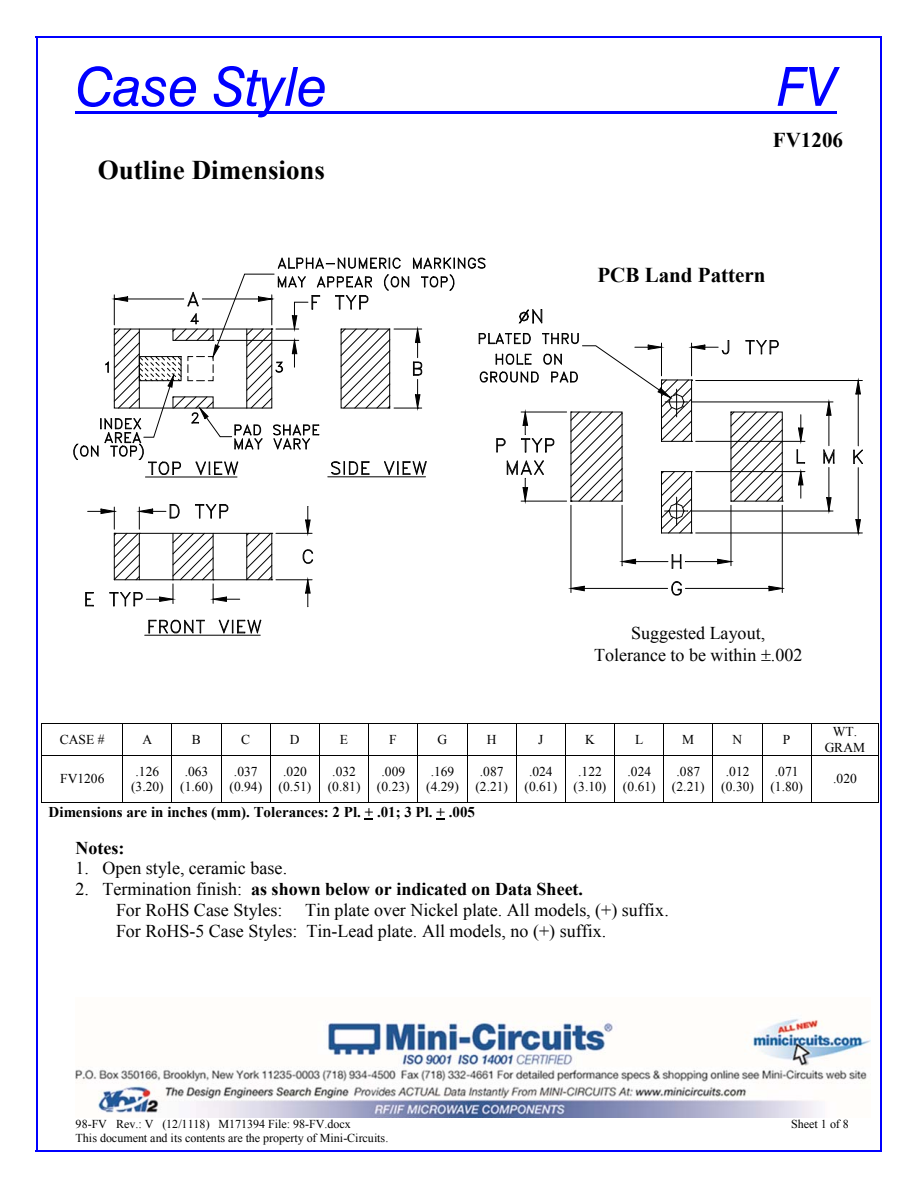
<style>
.page{position:relative;width:918px;height:1188px;background:#fff}
.page>*{position:absolute;margin:0;border:0;box-sizing:border-box;transform-origin:0 0}
.t1{font:italic 54px "Swis 721 BT";color:#00f}
.t2{font:700 27px "Times New Roman";color:#000}
.t3{font:700 21px "Times New Roman";color:#000}
.t4{font:18px/20.7px "Times New Roman";color:#000}
.t5{font:700 18px "Times New Roman";color:#000}
.t6{font:700 15px "Times New Roman";color:#000}
.t7{font:13.5px/15.6px "Times New Roman";letter-spacing:-.005em;color:#000;text-align:center}
.t8{font:12px "Times New Roman";letter-spacing:-.005em;color:#000}
.s1{font-weight:700}
</style>
<div class="page">
<img style="left:75px;top:1018px;width:795px;height:99px">
<hr style="left:76px;top:111px;width:761px;height:3px;background:#00f">
<hr style="left:41px;top:723px;width:838px;height:1px;background:#000">
<hr style="left:41px;top:724px;width:1px;height:31px;background:#000">
<hr style="left:123px;top:724px;width:1px;height:31px;background:#000">
<hr style="left:172px;top:724px;width:1px;height:31px;background:#000">
<hr style="left:221px;top:724px;width:1px;height:31px;background:#000">
<hr style="left:270px;top:724px;width:1px;height:31px;background:#000">
<hr style="left:319px;top:724px;width:1px;height:31px;background:#000">
<hr style="left:368px;top:724px;width:1px;height:31px;background:#000">
<hr style="left:418px;top:724px;width:1px;height:31px;background:#000">
<hr style="left:467px;top:724px;width:1px;height:31px;background:#000">
<hr style="left:516px;top:724px;width:1px;height:31px;background:#000">
<hr style="left:565px;top:724px;width:1px;height:31px;background:#000">
<hr style="left:614px;top:724px;width:1px;height:31px;background:#000">
<hr style="left:663px;top:724px;width:1px;height:31px;background:#000">
<hr style="left:713px;top:724px;width:1px;height:31px;background:#000">
<hr style="left:762px;top:724px;width:1px;height:31px;background:#000">
<hr style="left:811px;top:724px;width:1px;height:31px;background:#000">
<hr style="left:879px;top:724px;width:1px;height:31px;background:#000">
<hr style="left:41px;top:755px;width:838px;height:1px;background:#000">
<hr style="left:41px;top:756px;width:1px;height:47px;background:#000">
<hr style="left:41px;top:802px;width:82px;height:1px;background:#000">
<hr style="left:123px;top:756px;width:1px;height:47px;background:#000">
<hr style="left:123px;top:802px;width:49px;height:1px;background:#000">
<hr style="left:172px;top:756px;width:1px;height:47px;background:#000">
<hr style="left:172px;top:802px;width:49px;height:1px;background:#000">
<hr style="left:221px;top:756px;width:1px;height:47px;background:#000">
<hr style="left:222px;top:802px;width:48px;height:1px;background:#000">
<hr style="left:270px;top:756px;width:1px;height:47px;background:#000">
<hr style="left:271px;top:802px;width:48px;height:1px;background:#000">
<hr style="left:319px;top:756px;width:1px;height:47px;background:#000">
<hr style="left:320px;top:802px;width:48px;height:1px;background:#000">
<hr style="left:368px;top:756px;width:1px;height:47px;background:#000">
<hr style="left:369px;top:802px;width:49px;height:1px;background:#000">
<hr style="left:418px;top:756px;width:1px;height:47px;background:#000">
<hr style="left:418px;top:802px;width:49px;height:1px;background:#000">
<hr style="left:467px;top:756px;width:1px;height:47px;background:#000">
<hr style="left:467px;top:802px;width:49px;height:1px;background:#000">
<hr style="left:516px;top:756px;width:1px;height:47px;background:#000">
<hr style="left:517px;top:802px;width:48px;height:1px;background:#000">
<hr style="left:565px;top:756px;width:1px;height:47px;background:#000">
<hr style="left:566px;top:802px;width:48px;height:1px;background:#000">
<hr style="left:614px;top:756px;width:1px;height:47px;background:#000">
<hr style="left:615px;top:802px;width:48px;height:1px;background:#000">
<hr style="left:663px;top:756px;width:1px;height:47px;background:#000">
<hr style="left:664px;top:802px;width:49px;height:1px;background:#000">
<hr style="left:713px;top:756px;width:1px;height:47px;background:#000">
<hr style="left:713px;top:802px;width:49px;height:1px;background:#000">
<hr style="left:762px;top:756px;width:1px;height:47px;background:#000">
<hr style="left:762px;top:802px;width:49px;height:1px;background:#000">
<hr style="left:811px;top:756px;width:1px;height:47px;background:#000">
<hr style="left:812px;top:802px;width:67px;height:1px;background:#000">
<hr style="left:879px;top:756px;width:1px;height:47px;background:#000">
<svg style="left:364px;top:818px;width:9px;height:2px"></svg>
<svg style="left:436px;top:818px;width:9px;height:2px"></svg>
<hr style="left:696px;top:441px;width:109px;height:1px;background:#000">
<hr style="left:696px;top:471px;width:109px;height:1px;background:#000">
<svg style="left:798px;top:415px;width:5px;height:27px"></svg>
<svg style="left:797px;top:450px;width:8px;height:14px"></svg>
<svg style="left:798px;top:471px;width:5px;height:27px"></svg>
<hr style="left:691px;top:402px;width:142px;height:1px;background:#000">
<hr style="left:692px;top:511px;width:141px;height:1px;background:#000">
<hr style="left:829px;top:415px;width:1px;height:31px;background:#000">
<hr style="left:829px;top:467px;width:1px;height:31px;background:#000">
<svg style="left:827px;top:402px;width:4px;height:13px"></svg>
<svg style="left:824px;top:450px;width:11px;height:13px"></svg>
<svg style="left:827px;top:498px;width:4px;height:14px"></svg>
<hr style="left:696px;top:380px;width:166px;height:1px;background:#000">
<hr style="left:696px;top:533px;width:166px;height:1px;background:#000">
<hr style="left:858px;top:394px;width:1px;height:52px;background:#000">
<hr style="left:858px;top:468px;width:1px;height:52px;background:#000">
<svg style="left:856px;top:381px;width:4px;height:13px"></svg>
<svg style="left:854px;top:450px;width:9px;height:14px"></svg>
<svg style="left:856px;top:520px;width:4px;height:14px"></svg>
<svg style="left:149px;top:620px;width:55px;height:13px"></svg>
<svg style="left:219px;top:620px;width:42px;height:14px"></svg>
<hr style="left:145px;top:635px;width:115px;height:1px;background:#000">
<svg style="left:73px;top:258px;width:710px;height:349px"></svg>
<div style="left:587px;top:257px;width:215px;height:41px;background:#fff"></div>
<hr style="left:36px;top:36px;width:846px;height:1px;background:#00f">
<hr style="left:36px;top:37px;width:1px;height:1114px;background:#00f">
<hr style="left:881px;top:37px;width:1px;height:1114px;background:#00f">
<hr style="left:36px;top:1151px;width:846px;height:1px;background:#00f">
<h1 class="t1" style="left:76px;top:54px;width:253px">Case Style</h1>
<h1 class="t1" style="left:777px;top:54px;width:60px">FV</h1>
<h2 class="t2" style="left:98px;top:155px;width:229px">Outline Dimensions</h2>
<p class="t3" style="left:773px;top:129px;width:72px">FV1206</p>
<p class="t3" style="left:597px;top:264px;width:170px">PCB Land Pattern</p>
<p class="t4" style="left:594px;top:621px;width:210px;line-height:22.2px;text-align:center">Suggested Layout,<br>Tolerance to be within .002</p>
<p class="t7" style="left:60px;top:732px;width:46px">CASE #</p>
<p class="t7" style="left:142px;top:732px;width:11px">A</p>
<p class="t7" style="left:192px;top:732px;width:11px">B</p>
<p class="t7" style="left:241px;top:732px;width:11px">C</p>
<p class="t7" style="left:290px;top:732px;width:11px">D</p>
<p class="t7" style="left:340px;top:732px;width:10px">E</p>
<p class="t7" style="left:389px;top:732px;width:9px">F</p>
<p class="t7" style="left:438px;top:732px;width:11px">G</p>
<p class="t7" style="left:487px;top:732px;width:11px">H</p>
<p class="t7" style="left:538px;top:732px;width:7px">J</p>
<p class="t7" style="left:585px;top:732px;width:11px">K</p>
<p class="t7" style="left:635px;top:732px;width:10px">L</p>
<p class="t7" style="left:682px;top:732px;width:14px">M</p>
<p class="t7" style="left:733px;top:732px;width:11px">N</p>
<p class="t7" style="left:783px;top:732px;width:9px">P</p>
<p class="t7" style="left:825px;top:724px;width:42px">WT.<br>GRAM</p>
<p class="t7" style="left:60px;top:771px;width:46px">FV1206</p>
<p class="t7" style="left:131px;top:763px;width:34px">.126 (3.20)</p>
<p class="t7" style="left:180px;top:763px;width:34px">.063 (1.60)</p>
<p class="t7" style="left:229px;top:763px;width:34px">.037 (0.94)</p>
<p class="t7" style="left:279px;top:763px;width:34px">.020 (0.51)</p>
<p class="t7" style="left:328px;top:763px;width:34px">.032 (0.81)</p>
<p class="t7" style="left:377px;top:763px;width:34px">.009 (0.23)</p>
<p class="t7" style="left:426px;top:763px;width:34px">.169 (4.29)</p>
<p class="t7" style="left:475px;top:763px;width:34px">.087 (2.21)</p>
<p class="t7" style="left:525px;top:763px;width:34px">.024 (0.61)</p>
<p class="t7" style="left:574px;top:763px;width:34px">.122 (3.10)</p>
<p class="t7" style="left:623px;top:763px;width:34px">.024 (0.61)</p>
<p class="t7" style="left:672px;top:763px;width:34px">.087 (2.21)</p>
<p class="t7" style="left:721px;top:763px;width:34px">.012 (0.30)</p>
<p class="t7" style="left:770px;top:763px;width:34px">.071 (1.80)</p>
<p class="t7" style="left:833px;top:771px;width:25px">.020</p>
<p class="t6" style="left:49px;top:803px;width:428px">Dimensions are in inches (mm). Tolerances: 2 Pl. + .01; 3 Pl. + .005</p>
<p class="t5" style="left:76px;top:838px;width:50px">Notes:</p>
<p class="t4" style="left:76px;top:858px;width:213px">1. Open style, ceramic base.</p>
<p class="t4" style="left:116px;top:879px;width:469px;text-indent:-40px">2. Termination finish: <span class="s1">as shown below or indicated on Data Sheet.<br></span>For RoHS Case Styles:</p>
<p class="t4" style="left:116px;top:899px;width:554px;text-indent:189px">Tin plate over Nickel plate. All models, (+) suffix.<br>For RoHS-5 Case Styles: Tin-Lead plate. All models, no (+) suffix.</p>
<p class="t8" style="left:76px;top:1117px;width:277px">98-FV Rev.: V (12/1118) M171394 File: 98-FV.docx</p>
<p class="t8" style="left:791px;top:1117px;width:59px">Sheet 1 of 8</p>
<p class="t8" style="left:76px;top:1131px;width:314px">This document and its contents are the property of Mini-Circuits.</p>
</div>
